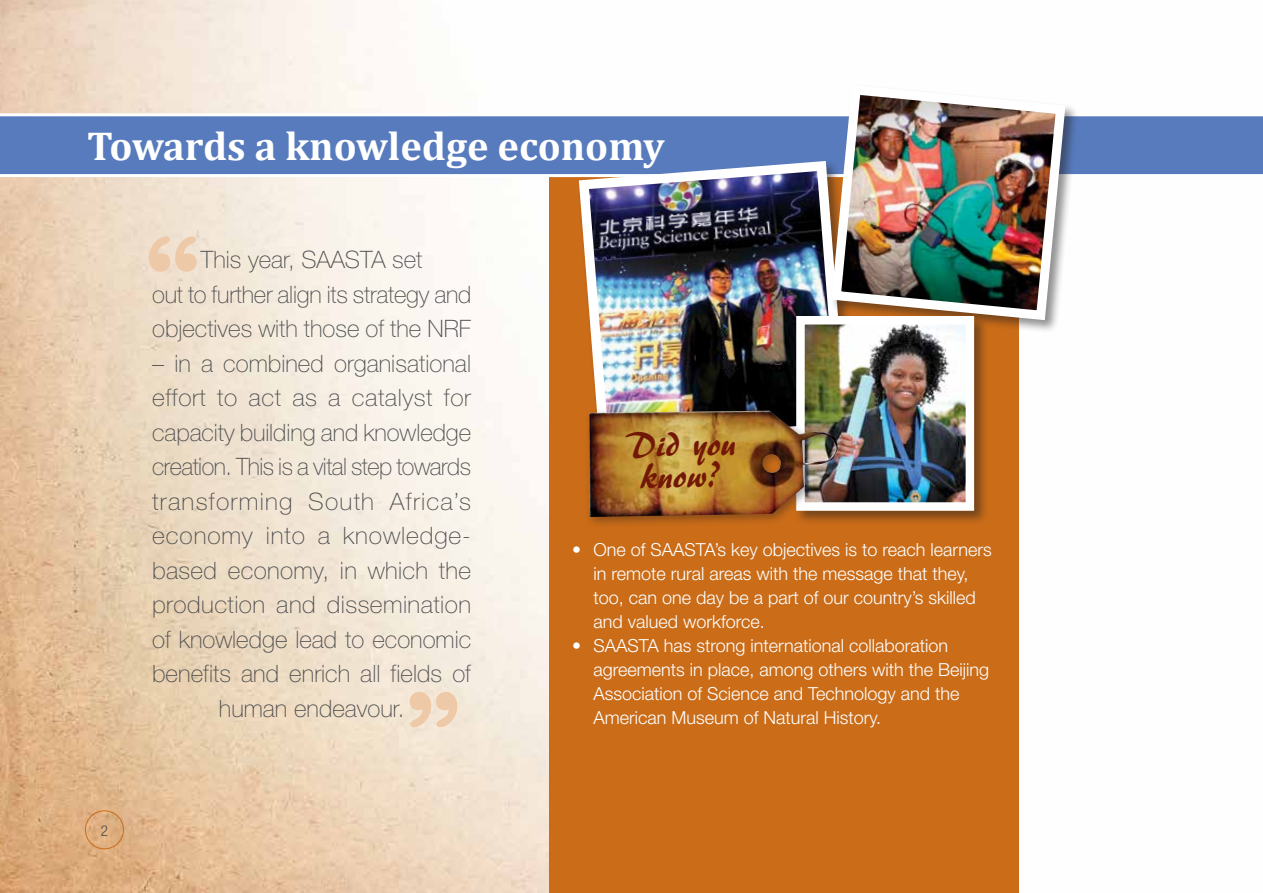
<style>
.page{position:relative;width:1263px;height:893px;background:#fff}
.page>*{position:absolute;margin:0;border:0;box-sizing:border-box;transform-origin:0 0}
.t1{font:700 40.5px "Cambria";color:#fff}
.t2{font:36.3px/31.5px "ARBERKLEY";color:#731806;text-align:center}
.t3{font:100 24px/34.5px "Helvetica Neue";color:#4d4d4f;text-align:center}
.t4{font:300 18px/24px "Helvetica Neue";color:#fff}
.t5{font:300 condensed 15px "Helvetica Neue";color:#4d4d4f}
</style>
<div class="page">
<img style="left:0;top:0;width:1019px;height:893px">
<div style="left:549px;top:128px;width:469px;height:765px;background:#ca6c18"></div>
<svg style="left:0;top:113px;width:1263px;height:64px;background:#6687c3"></svg>
<div style="left:85px;top:810px;width:39px;height:39px;border:1px solid #ca6c18;border-radius:50%"></div>
<hr style="left:1262px;top:326px;width:1px;height:64px;background:#ca6c18">
<svg style="left:149px;top:236px;width:48px;height:36px;background:#eed2b8"></svg>
<svg style="left:410px;top:692px;width:47px;height:35px;background:#efd4ba"></svg>
<img style="left:574px;top:156px;width:252px;height:250px">
<div style="left:830px;top:83px;width:249px;height:251px;background:#231f20;opacity:.5"></div>
<img style="left:826px;top:80px;width:244px;height:245px">
<div style="left:794px;top:314px;width:194px;height:211px;background:#231f20;opacity:.5"></div>
<img style="left:805px;top:325px;width:160px;height:177px">
<div style="left:796px;top:316px;width:178px;height:195px;border:8px solid #fff"></div>
<div style="left:584px;top:406px;width:264px;height:122px;background:#231f20;opacity:.4"></div>
<img style="left:589px;top:411px;width:249px;height:106px">
<h1 class="t1" style="left:87px;top:117px;width:579px">Towards a knowledge economy</h1>
<p class="t5" style="left:101px;top:822px;width:9px">2</p>
<p class="t3" style="left:152px;top:243px;width:321px">This year, SAASTA set<br>out to further align its strategy and objectives with those of the NRF</p>
<p class="t3" style="left:152px;top:346px;width:320px">– in a combined organisational effort to act as a catalyst for capacity building and knowledge creation. This is a vital step towards transforming South Africa’s economy into a knowledge&shy;based economy, in which the production and dissemination of knowledge lead to economic benefits and enrich all fields of human endeavour.</p>
<h2 class="t2" style="left:624px;top:430px;width:113px;rotate:-1deg">Did you know?</h2>
<p class="t4" style="left:593px;top:537px;width:400px;text-indent:-21px">• One of SAASTA’s key objectives is to reach learners in remote rural areas with the message that they, too, can one day be a part of our country’s skilled and valued workforce.</p>
<p class="t4" style="left:593px;top:633px;width:397px;text-indent:-21px">• SAASTA has strong international collaboration agreements in place, among others with the Beijing Association of Science and Technology and the American Museum of Natural History.</p>
</div>
